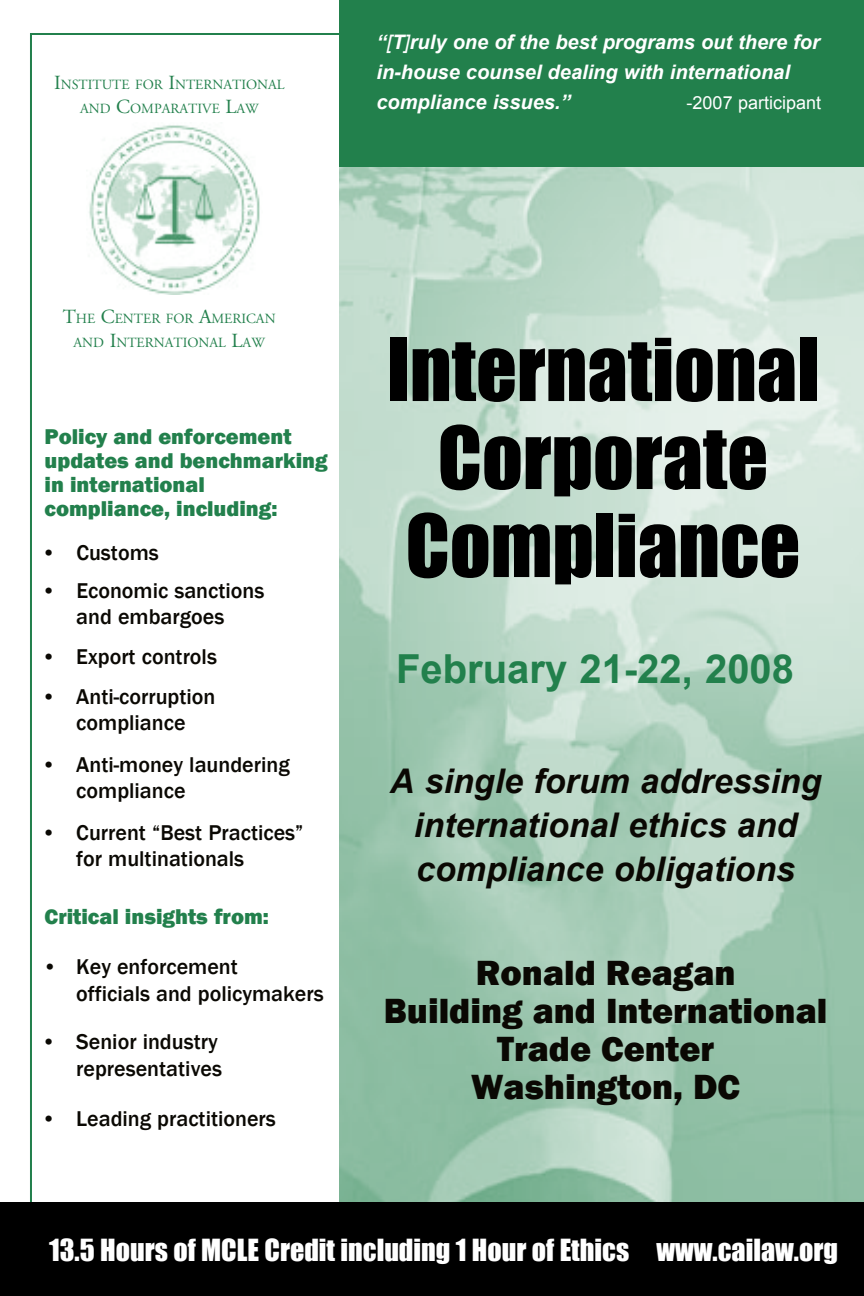
<style>
.page{position:relative;width:864px;height:1296px;background:#fff}
.page>*{position:absolute;margin:0;border:0;box-sizing:border-box;transform-origin:0 0}
.t1{font:80px/88px "Impact";color:#000;text-align:center}
.t2{font:700 40px "Arial";color:#22804c}
.t3{font:800 36px/38px "Franklin Gothic";color:#0a0803;text-align:center}
.t4{font:italic 700 34px/44px "Arial";color:#0a0803;text-align:center}
.t5{font:28px "Impact";color:#fff}
.t6{font:500 22px/26px "Franklin Gothic";color:#0a0803}
.t7{font:800 22px/24px "Franklin Gothic";color:#22804c}
.t8{font:italic 700 20px/30px "Arial";color:#fff}
.t9{font:18px "Arial";color:#fff}
.t10{font:14px/24px "Adobe Garamond";color:#22804c;text-align:center}
.s1{font-size:20px}
.s2{font-weight:400}
.s3{font-family:"Adobe Garamond";font-weight:400}
.s4{font-family:"Adobe Garamond";font-weight:400;font-style:italic}
</style>
<div class="page">
<img style="left:340px;top:166px;width:524px;height:1037px">
<div style="left:0;top:1203px;width:864px;height:93px;background:#000"></div>
<div style="left:340px;top:0;width:524px;height:166px;background:#22804c"></div>
<img style="left:89px;top:125px;width:171px;height:169px">
<p class="t10" style="left:54px;top:73px;width:232px"><span class="s1">I</span>NSTITUTE FOR <span class="s1">I</span>NTERNATIONAL<br>AND <span class="s1">C</span>OMPARATIVE <span class="s1">L</span>AW</p>
<p class="t8" style="left:377px;top:27px;width:445px">“<span class="s2">[</span>T<span class="s2">]</span>ruly one of the best programs out there for in-house counsel dealing with international compliance issues.”</p>
<p class="t9" style="left:687px;top:93px;width:136px">-2007 participant</p>
<p class="t10" style="left:63px;top:307px;width:214px"><span class="s1">T</span>HE <span class="s1">C</span>ENTER FOR <span class="s1">A</span>MERICAN<br>AND <span class="s1">I</span>NTERNATIONAL <span class="s1">L</span>AW</p>
<p class="t7" style="left:45px;top:425px;width:285px">Policy and enforcement updates and benchmarking in international compliance, including:</p>
<p class="t6" style="left:45px;top:540px;width:116px"><span class="s3">•</span> Customs</p>
<p class="t6" style="left:45px;top:578px;width:221px;text-align:center"><span class="s3">•</span> Economic sanctions and embargoes</p>
<p class="t6" style="left:45px;top:644px;width:174px"><span class="s3">•</span> Export controls</p>
<p class="t6" style="left:45px;top:684px;width:172px;text-align:center"><span class="s3">•</span> Anti-corruption compliance</p>
<p class="t6" style="left:76px;top:752px;width:215px;text-indent:-32px"><span class="s3">•</span> Anti-money laundering compliance</p>
<p class="t6" style="left:76px;top:820px;width:229px;text-indent:-32px"><span class="s3">•</span> Current “Best Practices” for multinationals</p>
<p class="t7" style="left:45px;top:905px;width:226px">Critical insights from:</p>
<p class="t6" style="left:76px;top:954px;width:249px;text-indent:-32px"><span class="s4">•</span> Key enforcement<br>officials and policymakers</p>
<p class="t6" style="left:45px;top:1029px;width:179px;text-align:right"><span class="s3">•</span> Senior industry representatives</p>
<p class="t6" style="left:45px;top:1106px;width:233px"><span class="s3">•</span> Leading practitioners</p>
<h1 class="t1" style="left:387px;top:325px;width:434px">International<br>Corporate<br>Compliance</h1>
<h2 class="t2" style="left:396px;top:647px;width:399px">February 21-22, 2008</h2>
<h3 class="t4" style="left:390px;top:759px;width:433px">A single forum addressing international ethics and compliance obligations</h3>
<h3 class="t3" style="left:384px;top:954px;width:445px">Ronald Reagan<br>Building and International<br>Trade Center<br>Washington, DC</h3>
<p class="t5" style="left:49px;top:1233px;width:790px">13.5 Hours of MCLE Credit including 1 Hour of Ethics www.cailaw.org</p>
</div>
